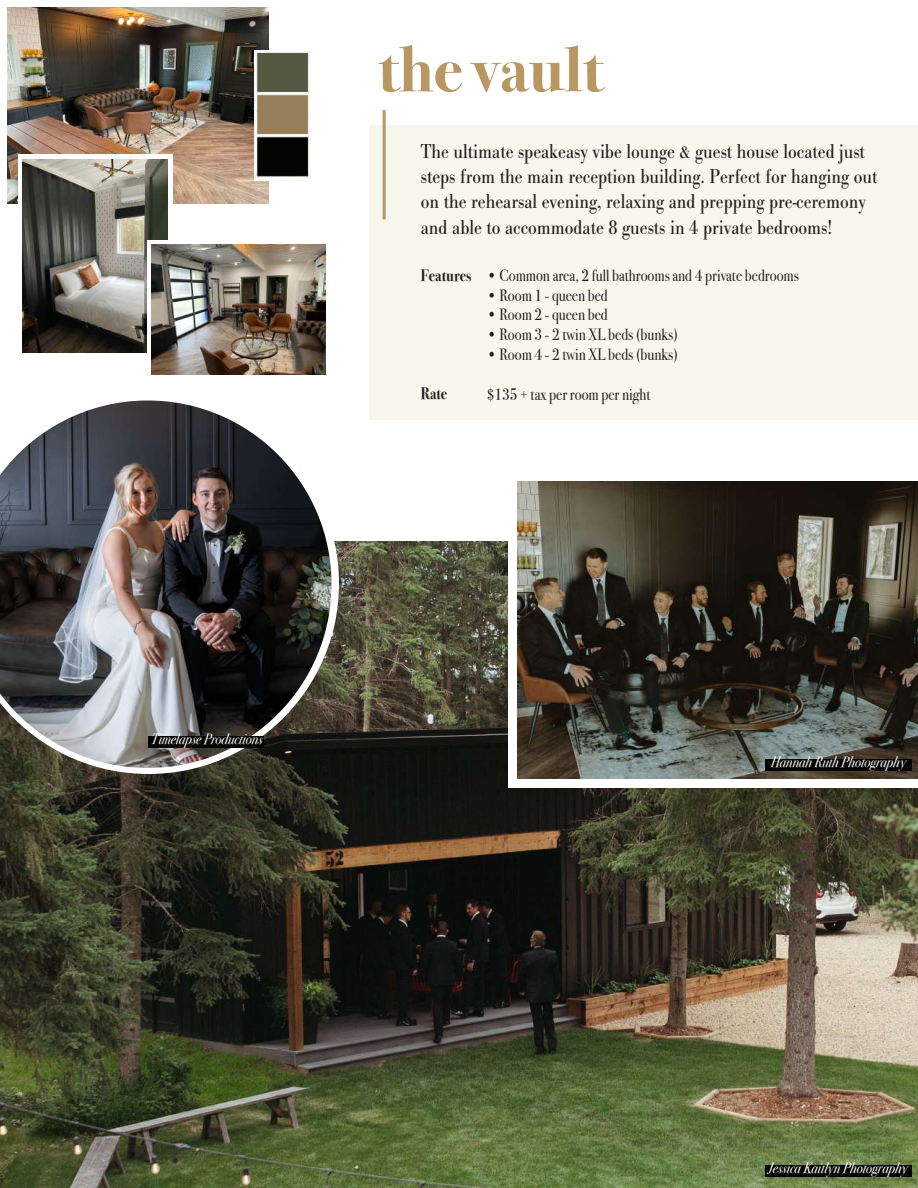
<style>
.page{position:relative;width:918px;height:1188px;background:#fff}
.page>*{position:absolute;margin:0;border:0;box-sizing:border-box;transform-origin:0 0}
.t1{font:700 65.4px "Bodoni Svty Two ITCTT";color:#b89761}
.t2{font:21px/25.2px "Bodoni URW";color:#231f20;scale:.87 1}
.t3{font:16.5px "Bodoni Svty Two ITCTT";color:#231f20;scale:.87 1}
.t4{font:700 16.5px "Bodoni Svty Two ITCTT";color:#231f20;scale:.87 1}
.t5{font:italic 15px "Bodoni Svty Two ITCTT";color:#fff;scale:.87 1}
</style>
<div class="page">
<div style="left:370px;top:125px;width:548px;height:294px;background:#f9f6ee"></div>
<hr style="left:383px;top:110px;width:3px;height:109px;background:#b89761">
<img style="left:8px;top:8px;width:260px;height:195px">
<img style="left:254px;top:50px;width:57px;height:130px">
<div style="left:18px;top:154px;width:154px;height:202px;background:#fff"></div>
<img style="left:22px;top:159px;width:146px;height:194px">
<div style="left:147px;top:240px;width:189px;height:138px;background:#fff"></div>
<img style="left:152px;top:244px;width:174px;height:131px">
<img style="left:0;top:542px;width:918px;height:646px">
<div style="left:508px;top:474px;width:410px;height:314px;background:#fff"></div>
<img style="left:518px;top:482px;width:400px;height:296px">
<svg style="left:0;top:541px;width:339px;height:233px"></svg>
<img style="left:0;top:400px;width:332px;height:368px">
<div style="left:765px;top:759px;width:147px;height:12px;background:#040503"></div>
<div style="left:765px;top:1166px;width:147px;height:12px;background:#040503"></div>
<div style="left:148px;top:736px;width:116px;height:12px;background:#040503"></div>
<h1 class="t1" style="left:378px;top:15px;width:227px">the vault</h1>
<p class="t2" style="left:421px;top:139px;width:526px">The ultimate speakeasy vibe lounge &amp; guest house located just steps from the main reception building. Perfect for hanging out on the rehearsal evening, relaxing and prepping pre-ceremony and able to accommodate 8 guests in 4 private bedrooms!</p>
<p class="t3" style="left:487px;top:262px;width:360px">• Common area, 2 full bathrooms and 4 private bedrooms</p>
<p class="t3" style="left:487px;top:281px;width:141px">• Room 1 - queen bed</p>
<p class="t3" style="left:487px;top:301px;width:141px">• Room 2 - queen bed</p>
<p class="t3" style="left:487px;top:321px;width:221px">• Room 3 - 2 twin XL beds (bunks)</p>
<p class="t3" style="left:487px;top:341px;width:221px">• Room 4 - 2 twin XL beds (bunks)</p>
<p class="t3" style="left:487px;top:380px;width:190px">$135 + tax per room per night</p>
<p class="t4" style="left:421px;top:261px;width:59px">Features</p>
<p class="t4" style="left:421px;top:380px;width:32px">Rate</p>
<p class="t5" style="left:151px;top:726px;width:130px">Timelapse Productions</p>
<p class="t5" style="left:771px;top:748px;width:157px">Hannah Ruth Photography</p>
<p class="t5" style="left:768px;top:1155px;width:163px">Jessica Kaitlyn Photography</p>
</div>
